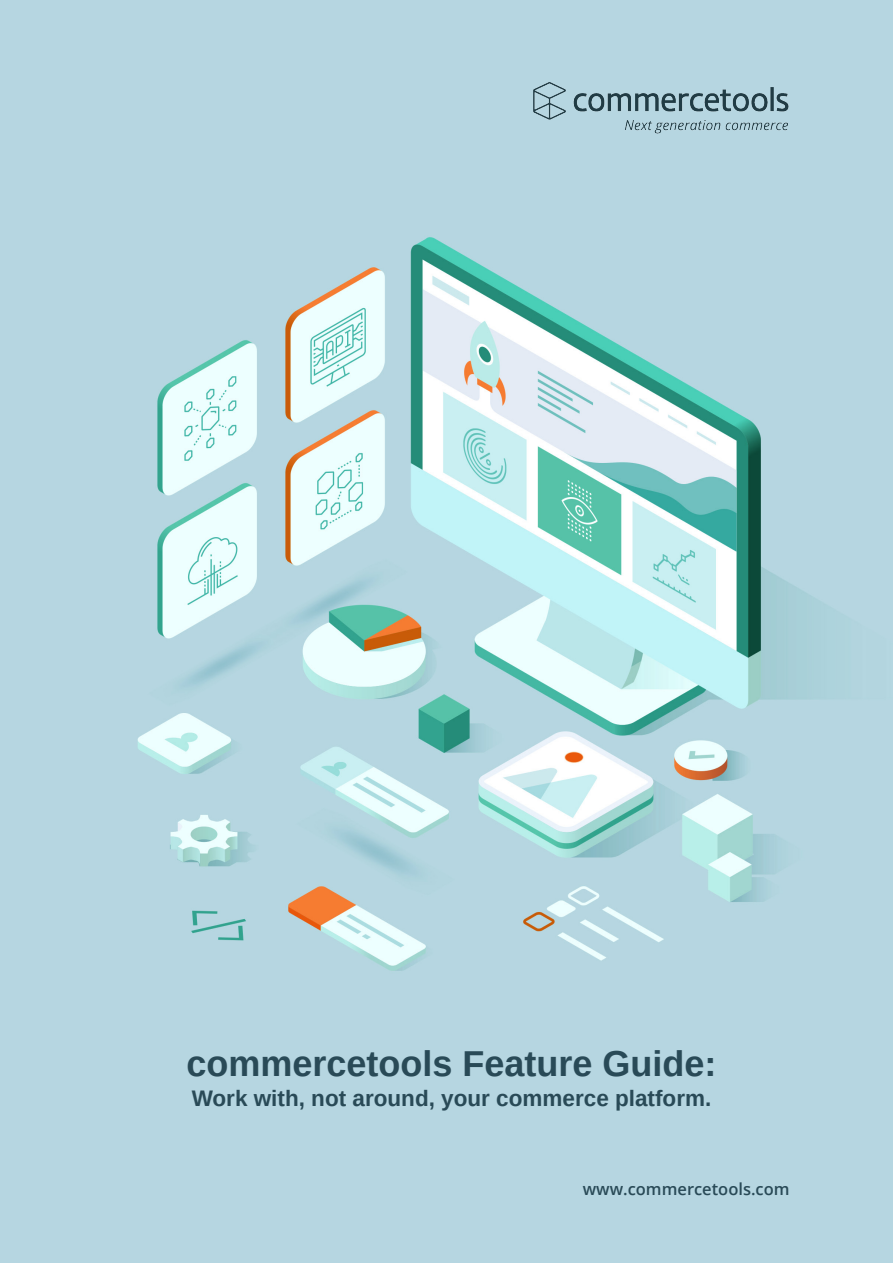
<style>
.page{position:relative;width:893px;height:1263px;background:#fff}
.page>*{position:absolute;margin:0;border:0;box-sizing:border-box;transform-origin:0 0}
.t1{font:700 36px "Arimo";color:#294a57}
.t2{font:700 22.5px "Arimo";color:#294a57}
.t3{font:600 16.5px "Open Sans";color:#294a57}
</style>
<div class="page">
<img style="left:0;top:0;width:893px;height:1263px">
<img style="left:521px;top:59px;width:281px;height:77px">
<h1 class="t1" style="left:186px;top:1044px;width:532px">commercetools Feature Guide:</h1>
<p class="t2" style="left:192px;top:1086px;width:521px">Work with, not around, your commerce platform.</p>
<p class="t3" style="left:583px;top:1177px;width:208px">www.commercetools.com</p>
</div>
